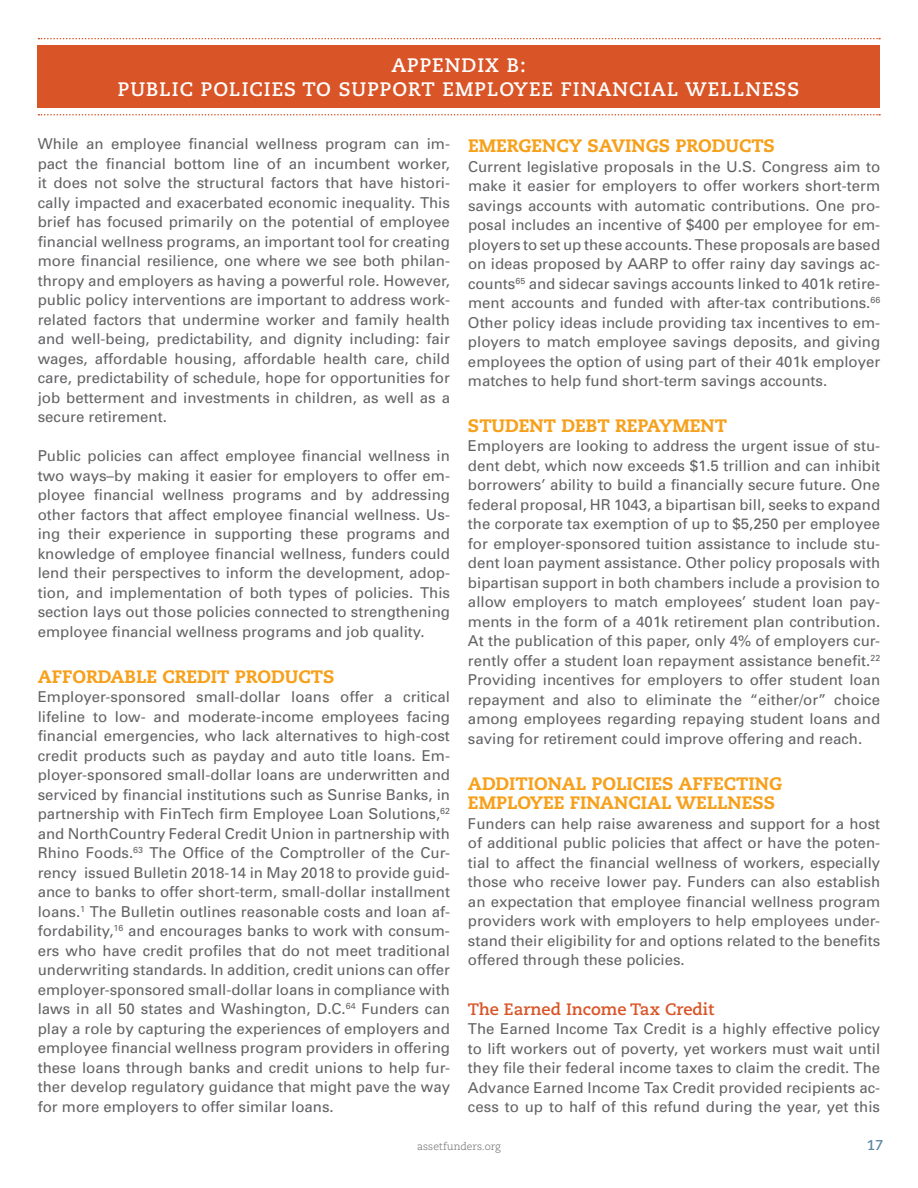
<style>
.page{position:relative;width:918px;height:1188px;background:#fff}
.page>*{position:absolute;margin:0;border:0;box-sizing:border-box;transform-origin:0 0}
.t1{font:700 19.5px/24px "Caecilia";letter-spacing:.05em;color:#fff;text-align:center}
.t2{font:800 18px/19.5px "Caecilia";color:#f6a01b}
.t3{font:700 16.5px "Caecilia";color:#d95426}
.t4{font:15px/19.5px "Univers";color:#636366;text-align:justify}
.t5{font:700 14.25px "Caecilia";color:#5c87a1}
.t6{font:300 10.5px "Caecilia";color:#636366}
</style>
<div class="page">
<div style="left:38px;top:45px;width:842px;height:63px;background:#d95426"></div>
<svg style="left:38px;top:38px;width:842px;height:1px"></svg>
<svg style="left:38px;top:114px;width:842px;height:1px"></svg>
<h1 class="t1" style="left:118px;top:54px;width:683px">APPENDIX B:<br>PUBLIC POLICIES TO SUPPORT EMPLOYEE FINANCIAL WELLNESS</h1>
<p class="t4" style="left:38px;top:135px;width:414px">While an employee financial wellness program can im&shy;pact the financial bottom line of an incumbent worker, it does not solve the structural factors that have histori&shy;cally impacted and exacerbated economic inequality. This brief has focused primarily on the potential of employee financial wellness programs, an important tool for creating more financial resilience, one where we see both philan&shy;thropy and employers as having a powerful role. However, public policy interventions are important to address work&shy;related factors that undermine worker and family health and well-being, predictability, and dignity including: fair wages, affordable housing, affordable health care, child care, predictability of schedule, hope for opportunities for job betterment and investments in children, as well as a secure retirement.</p>
<p class="t4" style="left:38px;top:447px;width:414px">Public policies can affect employee financial wellness in two ways–by making it easier for employers to offer em&shy;ployee financial wellness programs and by addressing other factors that affect employee financial wellness. Us&shy;ing their experience in supporting these programs and knowledge of employee financial wellness, funders could lend their perspectives to inform the development, adop&shy;tion, and implementation of both types of policies. This section lays out those policies connected to strengthening employee financial wellness programs and job quality.</p>
<p class="t2" style="left:38px;top:667px;width:298px">AFFORDABLE CREDIT PRODUCTS</p>
<p class="t4" style="left:38px;top:687px;width:414px">Employer-sponsored small-dollar loans offer a critical lifeline to low- and moderate-income employees facing financial emergencies, who lack alternatives to high-cost credit products such as payday and auto title loans. Em&shy;ployer-sponsored small-dollar loans are underwritten and serviced by financial institutions such as Sunrise Banks, in partnership with FinTech firm Employee Loan Solutions,<sup>62 </sup>and NorthCountry Federal Credit Union in partnership with Rhino Foods.<sup>63</sup> The Office of the Comptroller of the Cur&shy;rency issued Bulletin 2018-14 in May 2018 to provide guid&shy;ance to banks to offer short-term, small-dollar installment loans.<sup>1</sup> The Bulletin outlines reasonable costs and loan af&shy;fordability,<sup>16</sup> and encourages banks to work with consum&shy;ers who have credit profiles that do not meet traditional underwriting standards. In addition, credit unions can offer employer-sponsored small-dollar loans in compliance with laws in all 50 states and Washington, D.C.<sup>64</sup> Funders can play a role by capturing the experiences of employers and employee financial wellness program providers in offering these loans through banks and credit unions to help fur&shy;ther develop regulatory guidance that might pave the way for more employers to offer similar loans.</p>
<p class="t2" style="left:468px;top:136px;width:308px">EMERGENCY SAVINGS PRODUCTS</p>
<p class="t4" style="left:468px;top:157px;width:414px">Current legislative proposals in the U.S. Congress aim to make it easier for employers to offer workers short-term savings accounts with automatic contributions. One pro&shy;posal includes an incentive of $400 per employee for em&shy;ployers to set up these accounts. These proposals are based on ideas proposed by AARP to offer rainy day savings ac&shy;counts<sup>65</sup> and sidecar savings accounts linked to 401k retire&shy;ment accounts and funded with after-tax contributions.<sup>66<br></sup>Other policy ideas include providing tax incentives to em&shy;ployers to match employee savings deposits, and giving employees the option of using part of their 401k employer matches to help fund short-term savings accounts.</p>
<p class="t2" style="left:468px;top:416px;width:261px">STUDENT DEBT REPAYMENT</p>
<p class="t4" style="left:468px;top:437px;width:414px">Employers are looking to address the urgent issue of stu&shy;dent debt, which now exceeds $1.5 trillion and can inhibit borrowers’ ability to build a financially secure future. One federal proposal, HR 1043, a bipartisan bill, seeks to expand the corporate tax exemption of up to $5,250 per employee for employer-sponsored tuition assistance to include stu&shy;dent loan payment assistance. Other policy proposals with bipartisan support in both chambers include a provision to allow employers to match employees’ student loan pay&shy;ments in the form of a 401k retirement plan contribution.<br>At the publication of this paper, only 4% of employers cur&shy;rently offer a student loan repayment assistance benefit.<sup>22<br></sup>Providing incentives for employers to offer student loan repayment and also to eliminate the “either/or” choice among employees regarding repaying student loans and saving for retirement could improve offering and reach.</p>
<p class="t2" style="left:468px;top:774px;width:316px">ADDITIONAL POLICIES AFFECTING<br>EMPLOYEE FINANCIAL WELLNESS</p>
<p class="t4" style="left:468px;top:814px;width:414px">Funders can help raise awareness and support for a host of additional public policies that affect or have the poten&shy;tial to affect the financial wellness of workers, especially those who receive lower pay. Funders can also establish an expectation that employee financial wellness program providers work with employers to help employees under&shy;stand their eligibility for and options related to the benefits offered through these policies.</p>
<p class="t3" style="left:468px;top:999px;width:248px">The Earned Income Tax Credit</p>
<p class="t4" style="left:468px;top:1019px;width:414px">The Earned Income Tax Credit is a highly effective policy to lift workers out of poverty, yet workers must wait until they file their federal income taxes to claim the credit. The Advance Earned Income Tax Credit provided recipients ac&shy;cess to up to half of this refund during the year, yet this</p>
<p class="t6" style="left:417px;top:1140px;width:85px">assetfunders.org</p>
<p class="t5" style="left:867px;top:1137px;width:18px">17</p>
</div>
